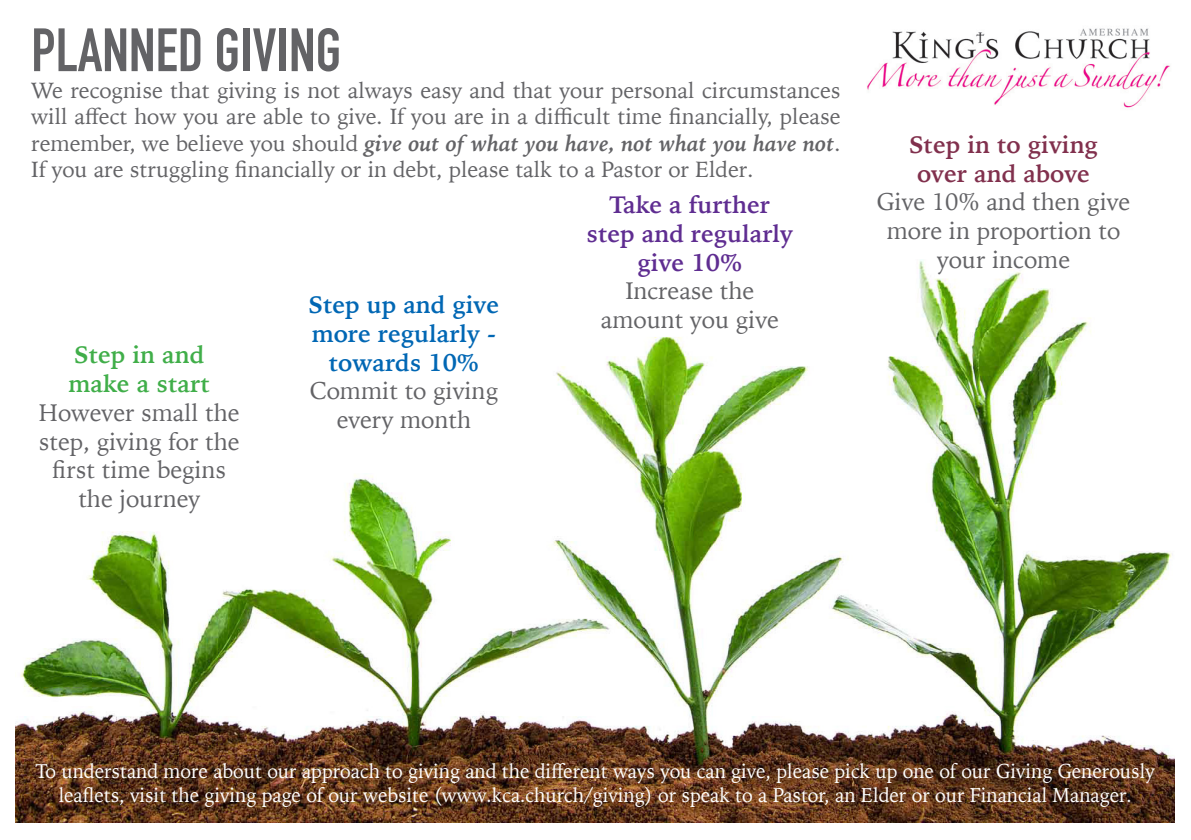
<style>
.page{position:relative;width:1191px;height:840px;background:#fff}
.page>*{position:absolute;margin:0;border:0;box-sizing:border-box;transform-origin:0 0}
.t1{font:700 60px "DIN Condensed";color:#636366}
.t2{font:24px/28.8px "Iowan Old Style";color:#636366;text-align:center}
.t3{font:700 24px/28.8px "Iowan Old Style";color:#0167b4;text-align:center}
.t4{font:700 24px/28.8px "Iowan Old Style";color:#5f2d91;text-align:center}
.t5{font:700 24px "Iowan Old Style";color:#81304d}
.t6{font:700 24px/28.8px "Iowan Old Style";color:#40ae49}
.t7{font:22px/26.4px "Iowan Old Style";color:#636366;text-align:justify}
.t8{font:20px/24px "Iowan Old Style";color:#fff;text-align:center;scale:.96 1}
.s1{font-weight:700;font-style:italic}
</style>
<div class="page">
<img style="left:16px;top:259px;width:1158px;height:563px">
<img style="left:867px;top:28px;width:303px;height:80px">
<p class="t1" style="left:31px;top:15px;width:311px">PLANNED GIVING</p>
<p class="t7" style="left:31px;top:76px;width:811px">We recognise that giving is not always easy and that your personal circumstances will affect how you are able to give. If you are in a difficult time financially, please remember, we believe you should <span class="s1">give out of what you have, not what you have not</span>.<br>If you are struggling financially or in debt, please talk to a Pastor or Elder.</p>
<p class="t6" style="left:69px;top:339px;width:143px">Step in and make a start</p>
<p class="t2" style="left:39px;top:397px;width:202px">However small the step, giving for the first time begins the journey</p>
<p class="t3" style="left:308px;top:289px;width:192px">Step up and give more regularly - towards 10%</p>
<p class="t2" style="left:310px;top:375px;width:190px">Commit to giving every month</p>
<p class="t4" style="left:586px;top:189px;width:208px">Take a further step and regularly give 10%</p>
<p class="t2" style="left:601px;top:275px;width:180px">Increase the amount you give</p>
<p class="t5" style="left:909px;top:122px;width:190px">Step in to giving</p>
<p class="t5" style="left:917px;top:151px;width:174px">over and above</p>
<p class="t2" style="left:876px;top:186px;width:255px">Give 10% and then give more in proportion to your income</p>
<p class="t8" style="left:36px;top:757px;width:1166px">To understand more about our approach to giving and the different ways you can give, please pick up one of our Giving Generously leaflets, visit the giving page of our website (www.kca.church/giving) or speak to a Pastor, an Elder or our Financial Manager.</p>
</div>
